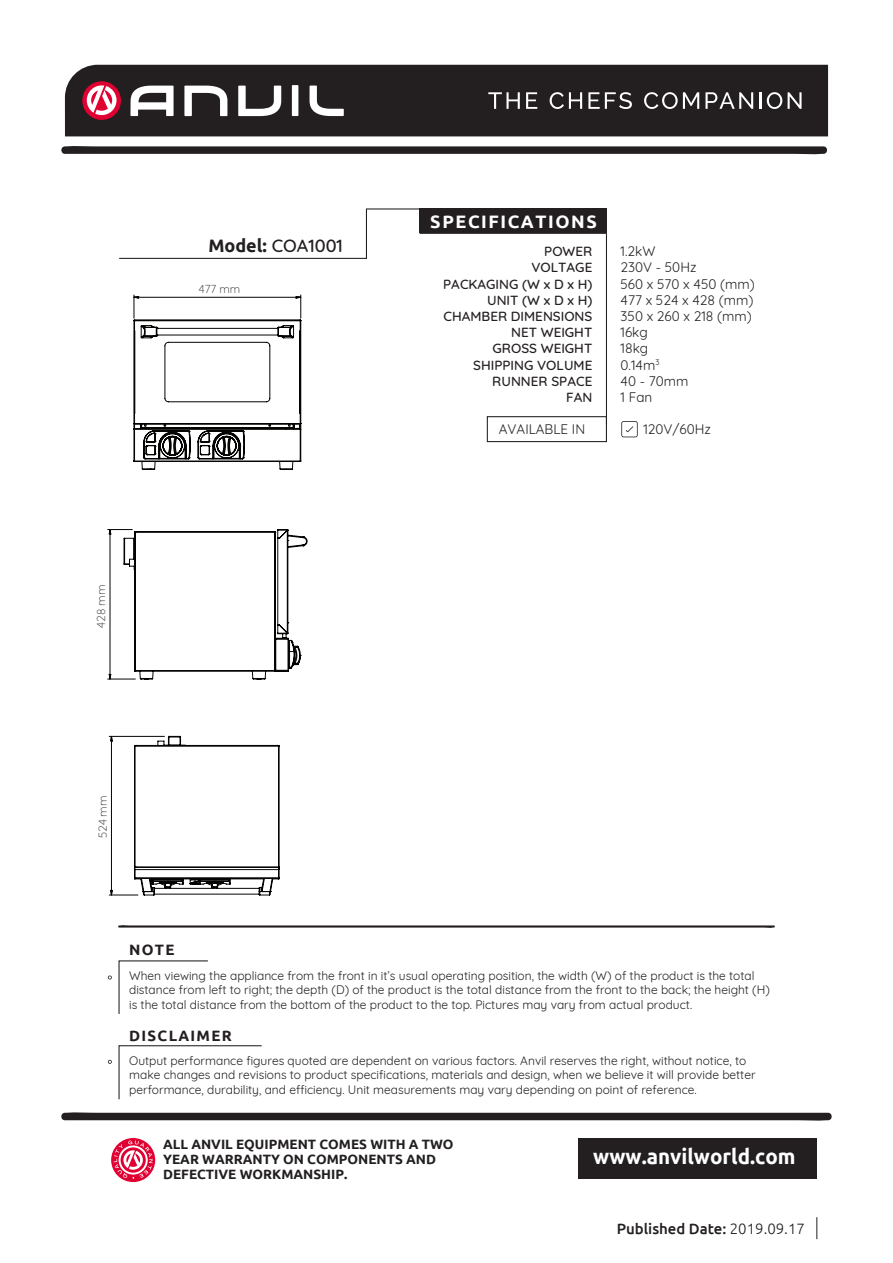
<style>
.page{position:relative;width:893px;height:1263px;background:#fff}
.page>*{position:absolute;margin:0;border:0;box-sizing:border-box;transform-origin:0 0}
.t1{font:700 21.15px "Ubuntu";color:#fff}
.t2{font:700 18px "Ubuntu";letter-spacing:.09em;color:#fff}
.t3{font:500 18px "Quicksand";color:#231f20}
.t4{font:500 15px "Ubuntu";color:#231f20}
.t5{font:700 15px "Ubuntu";letter-spacing:.09em;color:#231f20}
.t6{font:500 13.5px/16.2px "Quicksand";color:#231f20;text-align:right}
.t7{font:13.5px/16.2px "Quicksand";color:#231f20}
.t8{font:700 13.5px/15px "Ubuntu";color:#231f20}
.t9{font:12px/14.4px "Quicksand";color:#231f20}
.t10{font:300 11.55px "Quicksand";color:#231f20}
.s1{font-family:"Ubuntu";font-weight:700}
.s2{font-weight:300}
</style>
<div class="page">
<div style="left:65px;top:65px;width:763px;height:71px;background:#231f20"></div>
<svg style="left:488px;top:92px;width:32px;height:17px"></svg>
<svg style="left:526px;top:92px;width:11px;height:17px"></svg>
<svg style="left:550px;top:92px;width:32px;height:17px"></svg>
<svg style="left:588px;top:92px;width:44px;height:17px"></svg>
<svg style="left:644px;top:92px;width:55px;height:17px"></svg>
<svg style="left:705px;top:92px;width:48px;height:17px"></svg>
<hr style="left:759px;top:92px;width:3px;height:17px;background:#fff">
<svg style="left:767px;top:92px;width:15px;height:17px"></svg>
<svg style="left:788px;top:92px;width:13px;height:17px"></svg>
<svg style="left:82px;top:81px;width:39px;height:39px"></svg>
<svg style="left:87px;top:85px;width:30px;height:30px"></svg>
<svg style="left:130px;top:85px;width:214px;height:31px"></svg>
<div style="left:578px;top:1138px;width:239px;height:40px;background:#231f20"></div>
<svg style="left:111px;top:1138px;width:44px;height:44px"></svg>
<svg style="left:114px;top:1140px;width:39px;height:39px"></svg>
<svg style="left:61px;top:146px;width:766px;height:9px;background:#484546"></svg>
<svg style="left:61px;top:1112px;width:771px;height:9px;background:#474445"></svg>
<hr style="left:366px;top:208px;width:56px;height:1px;background:#231f20">
<svg style="left:119px;top:208px;width:249px;height:51px"></svg>
<svg style="left:118px;top:925px;width:657px;height:3px;background:#625f5f"></svg>
<div style="left:420px;top:208px;width:187px;height:25px;background:#231f20"></div>
<hr style="left:606px;top:233px;width:1px;height:191px;background:#231f20">
<hr style="left:420px;top:233px;width:186px;height:1px;background:#231f20">
<svg style="left:108px;top:975px;width:4px;height:4px"></svg>
<svg style="left:108px;top:1060px;width:4px;height:4px"></svg>
<svg style="left:118px;top:1045px;width:144px;height:55px"></svg>
<svg style="left:118px;top:960px;width:90px;height:54px"></svg>
<svg style="left:816px;top:1217px;width:1px;height:22px"></svg>
<div style="left:487px;top:416px;width:120px;height:26px;border:1px solid #231f20"></div>
<svg style="left:621px;top:421px;width:17px;height:16px"></svg>
<svg style="left:133px;top:295px;width:169px;height:175px"></svg>
<svg style="left:109px;top:735px;width:171px;height:161px"></svg>
<svg style="left:108px;top:529px;width:200px;height:151px"></svg>
<p class="t10" style="left:92px;top:627px;width:44px;rotate:-90deg">428 mm</p>
<h2 class="t3" style="left:208px;top:231px;width:136px"><span class="s1">Model:</span> COA1001</h2>
<p class="t10" style="left:199px;top:280px;width:43px">477 mm</p>
<h2 class="t2" style="left:430px;top:210px;width:168px">SPECIFICATIONS</h2>
<p class="t6" style="left:443px;top:242px;width:151px">POWER<br>VOLTAGE<br>PACKAGING (W x D x H)<br>UNIT (W x D x H)<br>CHAMBER DIMENSIONS<br>NET WEIGHT<br>GROSS WEIGHT<br>SHIPPING VOLUME<br>RUNNER SPACE<br>FAN</p>
<p class="t7" style="left:621px;top:242px;width:136px">1.2kW<br>230V - 50Hz<br>560 x 570 x 450 (mm)<br>477 x 524 x 428 (mm)<br>350 x 260 x 218 (mm)<br>16kg<br>18kg<br>0.14m<sup>3<br></sup>40 - 70mm<br>1 Fan</p>
<p class="t7" style="left:499px;top:420px;width:88px">AVAILABLE IN</p>
<p class="t7" style="left:643px;top:419px;width:69px">120V/60Hz</p>
<p class="t10" style="left:94px;top:838px;width:44px;rotate:-90deg">524 mm</p>
<p class="t5" style="left:129px;top:941px;width:47px">NOTE</p>
<p class="t9" style="left:129px;top:967px;width:642px">When viewing the appliance from the front in it’s usual operating position, the width (W) of the product is the total distance from left to right; the depth (D) of the product is the total distance from the front to the back; the height (H) is the total distance from the bottom of the product to the top. Pictures may vary from actual product.</p>
<p class="t5" style="left:129px;top:1026px;width:104px">DISCLAIMER</p>
<p class="t9" style="left:129px;top:1052px;width:628px">Output performance figures quoted are dependent on various factors. Anvil reserves the right, without notice, to make changes and revisions to product specifications, materials and design, when we believe it will provide better performance, durability, and efficiency. Unit measurements may vary depending on point of reference.</p>
<p class="t8" style="left:163px;top:1136px;width:292px">ALL ANVIL EQUIPMENT COMES WITH A TWO<br>YEAR WARRANTY ON COMPONENTS AND<br>DEFECTIVE WORKMANSHIP.</p>
<h1 class="t1" style="left:593px;top:1144px;width:204px">www.anvilworld.com</h1>
<p class="t4" style="left:617px;top:1219px;width:190px">Published Date: <span class="s2">2019.09.17</span></p>
</div>
